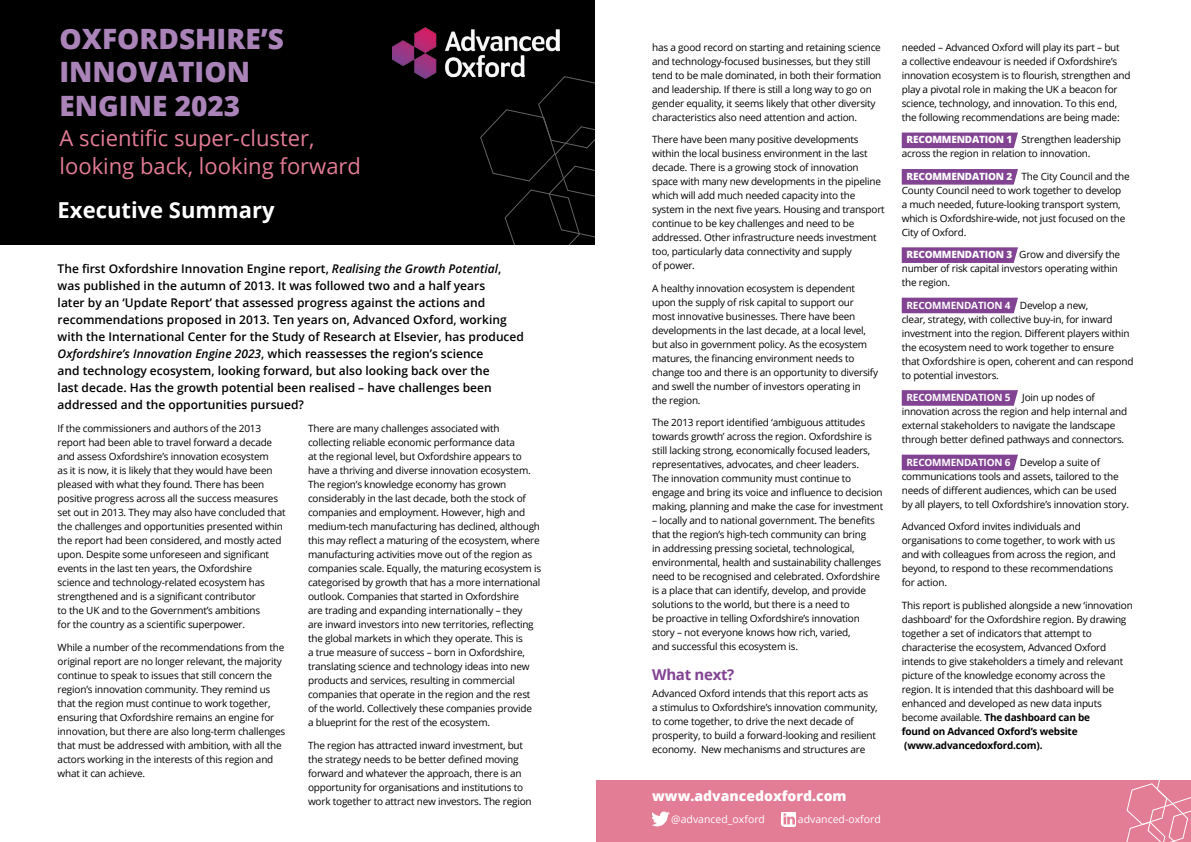
<style>
.page{position:relative;width:1191px;height:842px;background:#fff}
.page>*{position:absolute;margin:0;border:0;box-sizing:border-box;transform-origin:0 0}
.t1{font:800 28px/33.6px "Open Sans";color:#aa83b9}
.t2{font:22px/28px "Open Sans";color:#e37c95}
.t3{font:700 22px "Open Sans";color:#fff}
.t4{font:700 15px "Open Sans";letter-spacing:-.02em;color:#824392}
.t5{font:800 14px "Open Sans";color:#fff}
.t6{font:600 12px/17px "Open Sans";color:#000}
.t7{font:10.5px "Open Sans";color:#fff}
.t8{font:10px/14px "Open Sans";letter-spacing:-.02em;color:#000}
.s1{font-style:italic}
.s2{font-weight:800;color:#fff}
.s3{font-weight:700;color:#fff}
.s4{font-weight:700}
</style>
<div class="page">
<div style="left:901px;top:455px;width:117px;height:15px;background:#824392"></div>
<svg style="left:901px;top:390px;width:117px;height:16px;background:#884c97"></svg>
<svg style="left:901px;top:247px;width:117px;height:16px;background:#884c97"></svg>
<div style="left:901px;top:298px;width:117px;height:15px;background:#824392"></div>
<svg style="left:901px;top:169px;width:117px;height:16px;background:#884c97"></svg>
<div style="left:901px;top:133px;width:117px;height:15px;background:#824392"></div>
<div style="left:0;top:0;width:595px;height:245px;background:#000"></div>
<img style="left:392px;top:27px;width:167px;height:51px">
<svg style="left:480px;top:76px;width:115px;height:169px"></svg>
<div style="left:596px;top:780px;width:595px;height:62px;background:#e37c95"></div>
<img style="left:781px;top:812px;width:14px;height:14px">
<img style="left:652px;top:811px;width:18px;height:16px">
<svg style="left:1126px;top:780px;width:65px;height:62px"></svg>
<h1 class="t1" style="left:60px;top:20px;width:226px">OXFORDSHIRE’S<br>INNOVATION<br>ENGINE 2023</h1>
<h2 class="t2" style="left:60px;top:124px;width:303px">A scientific super-cluster, looking back, looking forward</h2>
<h2 class="t3" style="left:58px;top:194px;width:218px">Executive Summary</h2>
<p class="t6" style="left:58px;top:260px;width:468px">The first Oxfordshire Innovation Engine report, <span class="s1">Realising the Growth Potential</span>, was published in the autumn of 2013. It was followed two and a half years<br>later by an ‘Update Report’ that assessed progress against the actions and recommendations proposed in 2013. Ten years on, Advanced Oxford, working with the International Center for the Study of Research at Elsevier, has produced <span class="s1">Oxfordshire’s Innovation Engine 2023</span>, which reassesses the region’s science<br>and technology ecosystem, looking forward, but also looking back over the<br>last decade. Has the growth potential been realised – have challenges been addressed and the opportunities pursued?</p>
<p class="t8" style="left:58px;top:421px;width:229px">If the commissioners and authors of the 2013 report had been able to travel forward a decade and assess Oxfordshire’s innovation ecosystem<br>as it is now, it is likely that they would have been pleased with what they found. There has been positive progress across all the success measures set out in 2013. They may also have concluded that the challenges and opportunities presented within the report had been considered, and mostly acted upon. Despite some unforeseen and significant events in the last ten years, the Oxfordshire science and technology-related ecosystem has strengthened and is a significant contributor<br>to the UK and to the Government’s ambitions<br>for the country as a scientific superpower.</p>
<p class="t8" style="left:58px;top:640px;width:229px">While a number of the recommendations from the original report are no longer relevant, the majority continue to speak to issues that still concern the region’s innovation community. They remind us that the region must continue to work together, ensuring that Oxfordshire remains an engine for innovation, but there are also long-term challenges that must be addressed with ambition, with all the actors working in the interests of this region and what it can achieve.</p>
<p class="t8" style="left:308px;top:421px;width:235px">There are many challenges associated with collecting reliable economic performance data<br>at the regional level, but Oxfordshire appears to have a thriving and diverse innovation ecosystem.<br>The region’s knowledge economy has grown considerably in the last decade, both the stock of companies and employment. However, high and medium-tech manufacturing has declined, although this may reflect a maturing of the ecosystem, where manufacturing activities move out of the region as companies scale. Equally, the maturing ecosystem is categorised by growth that has a more international outlook. Companies that started in Oxfordshire<br>are trading and expanding internationally – they<br>are inward investors into new territories, reflecting the global markets in which they operate. This is<br>a true measure of success – born in Oxfordshire, translating science and technology ideas into new products and services, resulting in commercial companies that operate in the region and the rest of the world. Collectively these companies provide<br>a blueprint for the rest of the ecosystem.</p>
<p class="t8" style="left:308px;top:738px;width:225px">The region has attracted inward investment, but the strategy needs to be better defined moving forward and whatever the approach, there is an opportunity for organisations and institutions to work together to attract new investors. The region</p>
<p class="t8" style="left:652px;top:40px;width:231px">has a good record on starting and retaining science and technology-focused businesses, but they still tend to be male dominated, in both their formation and leadership. If there is still a long way to go on gender equality, it seems likely that other diversity characteristics also need attention and action.</p>
<p class="t8" style="left:652px;top:132px;width:234px">There have been many positive developments within the local business environment in the last decade. There is a growing stock of innovation space with many new developments in the pipeline which will add much needed capacity into the system in the next five years. Housing and transport continue to be key challenges and need to be addressed. Other infrastructure needs investment too, particularly data connectivity and supply<br>of power.</p>
<p class="t8" style="left:652px;top:281px;width:227px">A healthy innovation ecosystem is dependent upon the supply of risk capital to support our most innovative businesses. There have been developments in the last decade, at a local level, but also in government policy. As the ecosystem matures, the financing environment needs to change too and there is an opportunity to diversify and swell the number of investors operating in the region.</p>
<p class="t8" style="left:652px;top:415px;width:233px">The 2013 report identified ‘ambiguous attitudes towards growth’ across the region. Oxfordshire is still lacking strong, economically focused leaders, representatives, advocates, and cheer leaders.<br>The innovation community must continue to engage and bring its voice and influence to decision making, planning and make the case for investment</p>
<p class="t8" style="left:652px;top:513px;width:230px">– locally and to national government. The benefits that the region’s high-tech community can bring<br>in addressing pressing societal, technological, environmental, health and sustainability challenges need to be recognised and celebrated. Oxfordshire is a place that can identify, develop, and provide solutions to the world, but there is a need to<br>be proactive in telling Oxfordshire’s innovation story – not everyone knows how rich, varied,<br>and successful this ecosystem is.</p>
<h3 class="t4" style="left:652px;top:664px;width:84px">What next?</h3>
<p class="t8" style="left:652px;top:686px;width:227px">Advanced Oxford intends that this report acts as<br>a stimulus to Oxfordshire’s innovation community, to come together, to drive the next decade of prosperity, to build a forward-looking and resilient economy. New mechanisms and structures are</p>
<h3 class="t5" style="left:652px;top:785px;width:196px">www.advancedoxford.com</h3>
<p class="t7" style="left:671px;top:812px;width:95px">@advanced_oxford</p>
<p class="t7" style="left:798px;top:812px;width:84px">advanced-oxford</p>
<p class="t8" style="left:901px;top:40px;width:230px">needed – Advanced Oxford will play its part – but<br>a collective endeavour is needed if Oxfordshire’s innovation ecosystem is to flourish, strengthen and play a pivotal role in making the UK a beacon for science, technology, and innovation. To this end, the following recommendations are being made:</p>
<p class="t8" style="left:901px;top:132px;width:221px;text-indent:5px"><span class="s2">RECOMMENDATION 1</span> Strengthen leadership across the region in relation to innovation.</p>
<p class="t8" style="left:901px;top:169px;width:229px;text-indent:5px"><span class="s2">RECOMMENDATION 2</span> The City Council and the County Council need to work together to develop<br>a much needed, future-looking transport system, which is Oxfordshire-wide, not just focused on the City of Oxford.</p>
<p class="t8" style="left:901px;top:247px;width:220px;text-indent:5px"><span class="s2">RECOMMENDATION 3</span> Grow and diversify the number of risk capital investors operating within the region.</p>
<p class="t8" style="left:901px;top:298px;width:233px;text-indent:5px"><span class="s3">RECOMMENDATION 4</span> Develop a new,<br>clear, strategy, with collective buy-in, for inward investment into the region. Different players within the ecosystem need to work together to ensure that Oxfordshire is open, coherent and can respond to potential investors.</p>
<p class="t8" style="left:901px;top:390px;width:227px;text-indent:5px"><span class="s3">RECOMMENDATION 5</span> Join up nodes of innovation across the region and help internal and external stakeholders to navigate the landscape through better defined pathways and connectors.</p>
<p class="t8" style="left:901px;top:455px;width:229px;text-indent:5px"><span class="s3">RECOMMENDATION 6</span> Develop a suite of communications tools and assets, tailored to the needs of different audiences, which can be used by all players, to tell Oxfordshire’s innovation story.</p>
<p class="t8" style="left:901px;top:519px;width:216px">Advanced Oxford invites individuals and organisations to come together, to work with us and with colleagues from across the region, and beyond, to respond to these recommendations for action.</p>
<p class="t8" style="left:901px;top:598px;width:233px">This report is published alongside a new ‘innovation dashboard’ for the Oxfordshire region. By drawing together a set of indicators that attempt to characterise the ecosystem, Advanced Oxford intends to give stakeholders a timely and relevant picture of the knowledge economy across the region. It is intended that this dashboard will be enhanced and developed as new data inputs become available. <span class="s4">The dashboard can be<br>found on Advanced Oxford’s website (www.advancedoxford.com).</span></p>
</div>
